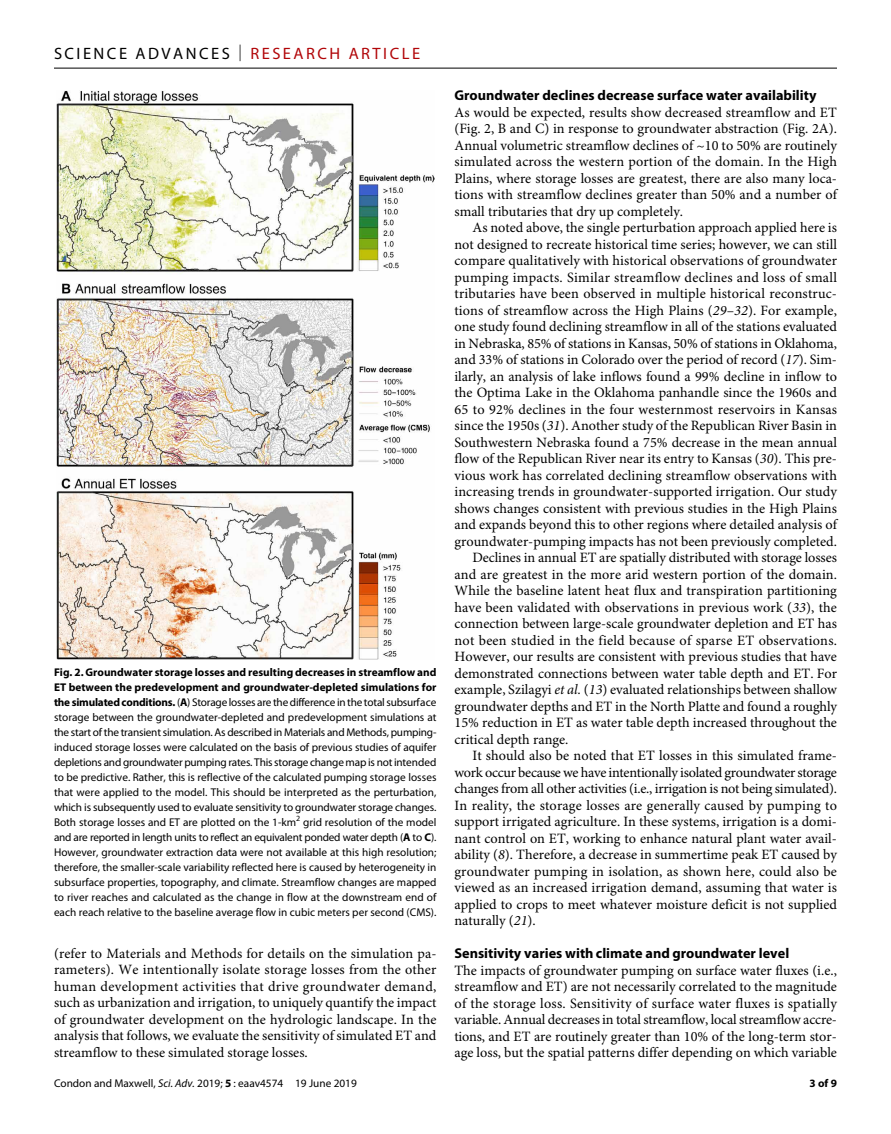
<style>
.page{position:relative;width:891px;height:1134px;background:#fff}
.page>*{position:absolute;margin:0;border:0;box-sizing:border-box;transform-origin:0 0}
.t1{font:16.5px "Myriad Pro";letter-spacing:.15em;color:#000}
.t2{font:14.25px/16.5px "Minion Pro";color:#000;text-align:justify}
.t3{font:700 14.25px "Myriad Pro";color:#000}
.t4{font:14.25px "Minion Pro";letter-spacing:-.02em;color:#000}
.t5{font:14.25px "Minion Pro";letter-spacing:.02em;color:#000}
.t6{font:11.25px/15px "Myriad Pro";color:#000;text-align:justify}
.t7{font:700 11.25px "Myriad Pro";color:#000}
.s1{font-weight:300}
.s2{color:#b10508}
.s3{font-weight:700}
.s4{font-style:italic}
</style>
<div class="page">
<hr style="left:54px;top:68px;width:783px;height:1px;background:#000">
<img style="left:56px;top:90px;width:378px;height:570px">
<p class="t1" style="left:54px;top:40px;width:368px">SCIENCE ADVANCES <span class="s1">|</span> <span class="s2">RESEARCH ARTICLE</span></p>
<p class="t6" style="left:54px;top:665px;width:384px"><span class="s3">Fig. 2. Groundwater storage losses and resulting decreases in streamflow and ET between the predevelopment and groundwater-depleted simulations for the simulated conditions.</span> (<span class="s3">A</span>) Storage losses are the difference in the total subsurface storage between the groundwater-depleted and predevelopment simulations at the start of the transient simulation. As described in Materials and Methods, pumping&shy;induced storage losses were calculated on the basis of previous studies of aquifer depletions and groundwater pumping rates. This storage change map is not intended to be predictive. Rather, this is reflective of the calculated pumping storage losses that were applied to the model. This should be interpreted as the perturbation, which is subsequently used to evaluate sensitivity to groundwater storage changes.<br>Both storage losses and ET are plotted on the 1-km<sup>2</sup> grid resolution of the model and are reported in length units to reflect an equivalent ponded water depth (<span class="s3">A</span> to <span class="s3">C</span>).<br>However, groundwater extraction data were not available at this high resolution; therefore, the smaller-scale variability reflected here is caused by heterogeneity in subsurface properties, topography, and climate. Streamflow changes are mapped to river reaches and calculated as the change in flow at the downstream end of each reach relative to the baseline average flow in cubic meters per second (CMS).</p>
<p class="t2" style="left:54px;top:946px;width:384px">(refer to Materials and Methods for details on the simulation pa&shy;rameters). We intentionally isolate storage losses from the other human development activities that drive groundwater demand, such as urbanization and irrigation, to uniquely quantify the impact of groundwater development on the hydrologic landscape. In the analysis that follows, we evaluate the sensitivity of simulated ET and streamflow to these simulated storage losses.</p>
<p class="t6" style="left:54px;top:1076px;width:304px">Condon and Maxwell, <span class="s4">Sci. Adv.</span> 2019; <span class="s3">5</span> : eaav4574 19 June 2019</p>
<p class="t3" style="left:454px;top:84px;width:363px">Groundwater declines decrease surface water availability</p>
<p class="t2" style="left:454px;top:105px;width:384px">As would be expected, results show decreased streamflow and ET (Fig. 2, B and C) in response to groundwater abstraction (Fig. 2A).<br>Annual volumetric streamflow declines of ~10 to 50% are routinely simulated across the western portion of the domain. In the High Plains, where storage losses are greatest, there are also many loca&shy;tions with streamflow declines greater than 50% and a number of small tributaries that dry up completely.</p>
<p class="t2" style="left:472px;top:221px;width:366px">As noted above, the single perturbation approach applied here is</p>
<p class="t2" style="left:454px;top:237px;width:384px">not designed to recreate historical time series; however, we can still</p>
<p class="t2" style="left:454px;top:254px;width:384px">compare qualitatively with historical observations of groundwater</p>
<p class="t5" style="left:454px;top:268px;width:384px">pumping impacts. Similar streamflow declines and loss of small</p>
<p class="t2" style="left:454px;top:287px;width:384px">tributaries have been observed in multiple historical reconstruc-</p>
<p class="t2" style="left:454px;top:303px;width:384px">tions of streamflow across the High Plains (<span class="s4">29</span>–<span class="s4">32</span>). For example,</p>
<p class="t2" style="left:454px;top:320px;width:384px">one study found declining streamflow in all of the stations evaluated</p>
<p class="t2" style="left:454px;top:336px;width:384px">in Nebraska, 85% of stations in Kansas, 50% of stations in Oklahoma,</p>
<p class="t2" style="left:454px;top:353px;width:384px">and 33% of stations in Colorado over the period of record (<span class="s4">17</span>). Sim-</p>
<p class="t2" style="left:454px;top:369px;width:384px">ilarly, an analysis of lake inflows found a 99% decline in inflow to</p>
<p class="t2" style="left:454px;top:386px;width:384px">the Optima Lake in the Oklahoma panhandle since the 1960s and</p>
<p class="t2" style="left:454px;top:402px;width:384px">65 to 92% declines in the four westernmost reservoirs in Kansas</p>
<p class="t2" style="left:454px;top:419px;width:384px">since the 1950s (<span class="s4">31</span>). Another study of the Republican River Basin in</p>
<p class="t2" style="left:454px;top:435px;width:384px">Southwestern Nebraska found a 75% decrease in the mean annual</p>
<p class="t2" style="left:454px;top:452px;width:384px">flow of the Republican River near its entry to Kansas (<span class="s4">30</span>). This pre-</p>
<p class="t2" style="left:454px;top:468px;width:384px">vious work has correlated declining streamflow observations with</p>
<p class="t2" style="left:454px;top:485px;width:384px">increasing trends in groundwater-supported irrigation. Our study</p>
<p class="t2" style="left:454px;top:501px;width:384px">shows changes consistent with previous studies in the High Plains</p>
<p class="t2" style="left:454px;top:518px;width:384px">and expands beyond this to other regions where detailed analysis of</p>
<p class="t2" style="left:454px;top:534px;width:384px">groundwater-pumping impacts has not been previously completed.</p>
<p class="t2" style="left:472px;top:551px;width:366px">Declines in annual ET are spatially distributed with storage losses</p>
<p class="t2" style="left:454px;top:567px;width:384px">and are greatest in the more arid western portion of the domain.</p>
<p class="t2" style="left:454px;top:584px;width:384px">While the baseline latent heat flux and transpiration partitioning</p>
<p class="t2" style="left:454px;top:600px;width:384px">have been validated with observations in previous work (<span class="s4">33</span>), the</p>
<p class="t2" style="left:454px;top:617px;width:384px">connection between large-scale groundwater depletion and ET has</p>
<p class="t2" style="left:454px;top:633px;width:384px">not been studied in the field because of sparse ET observations.</p>
<p class="t2" style="left:454px;top:650px;width:384px">However, our results are consistent with previous studies that have</p>
<p class="t2" style="left:454px;top:666px;width:384px">demonstrated connections between water table depth and ET. For</p>
<p class="t2" style="left:454px;top:683px;width:384px">example, Szilagyi <span class="s4">et al.</span> (<span class="s4">13</span>) evaluated relationships between shallow</p>
<p class="t2" style="left:454px;top:699px;width:384px">groundwater depths and ET in the North Platte and found a roughly</p>
<p class="t2" style="left:454px;top:716px;width:384px">15% reduction in ET as water table depth increased throughout the</p>
<p class="t2" style="left:454px;top:732px;width:115px">critical depth range.</p>
<p class="t2" style="left:472px;top:749px;width:366px">It should also be noted that ET losses in this simulated frame-</p>
<p class="t4" style="left:454px;top:763px;width:384px">work occur because we have intentionally isolated groundwater storage</p>
<p class="t2" style="left:454px;top:782px;width:384px">changes from all other activities (i.e., irrigation is not being simulated).</p>
<p class="t2" style="left:454px;top:798px;width:384px">In reality, the storage losses are generally caused by pumping to</p>
<p class="t2" style="left:454px;top:815px;width:384px">support irrigated agriculture. In these systems, irrigation is a domi-</p>
<p class="t2" style="left:454px;top:831px;width:384px">nant control on ET, working to enhance natural plant water avail-</p>
<p class="t2" style="left:454px;top:848px;width:384px">ability (<span class="s4">8</span>). Therefore, a decrease in summertime peak ET caused by</p>
<p class="t2" style="left:454px;top:864px;width:384px">groundwater pumping in isolation, as shown here, could also be</p>
<p class="t2" style="left:454px;top:881px;width:384px">viewed as an increased irrigation demand, assuming that water is</p>
<p class="t2" style="left:454px;top:897px;width:384px">applied to crops to meet whatever moisture deficit is not supplied</p>
<p class="t2" style="left:454px;top:914px;width:83px">naturally (<span class="s4">21</span>).</p>
<p class="t3" style="left:454px;top:942px;width:336px">Sensitivity varies with climate and groundwater level</p>
<p class="t2" style="left:454px;top:963px;width:384px">The impacts of groundwater pumping on surface water fluxes (i.e., streamflow and ET) are not necessarily correlated to the magnitude of the storage loss. Sensitivity of surface water fluxes is spatially variable. Annual decreases in total streamflow, local streamflow accre&shy;tions, and ET are routinely greater than 10% of the long-term stor&shy;age loss, but the spatial patterns differ depending on which variable</p>
<p class="t7" style="left:810px;top:1074px;width:29px">3 of 9</p>
</div>
